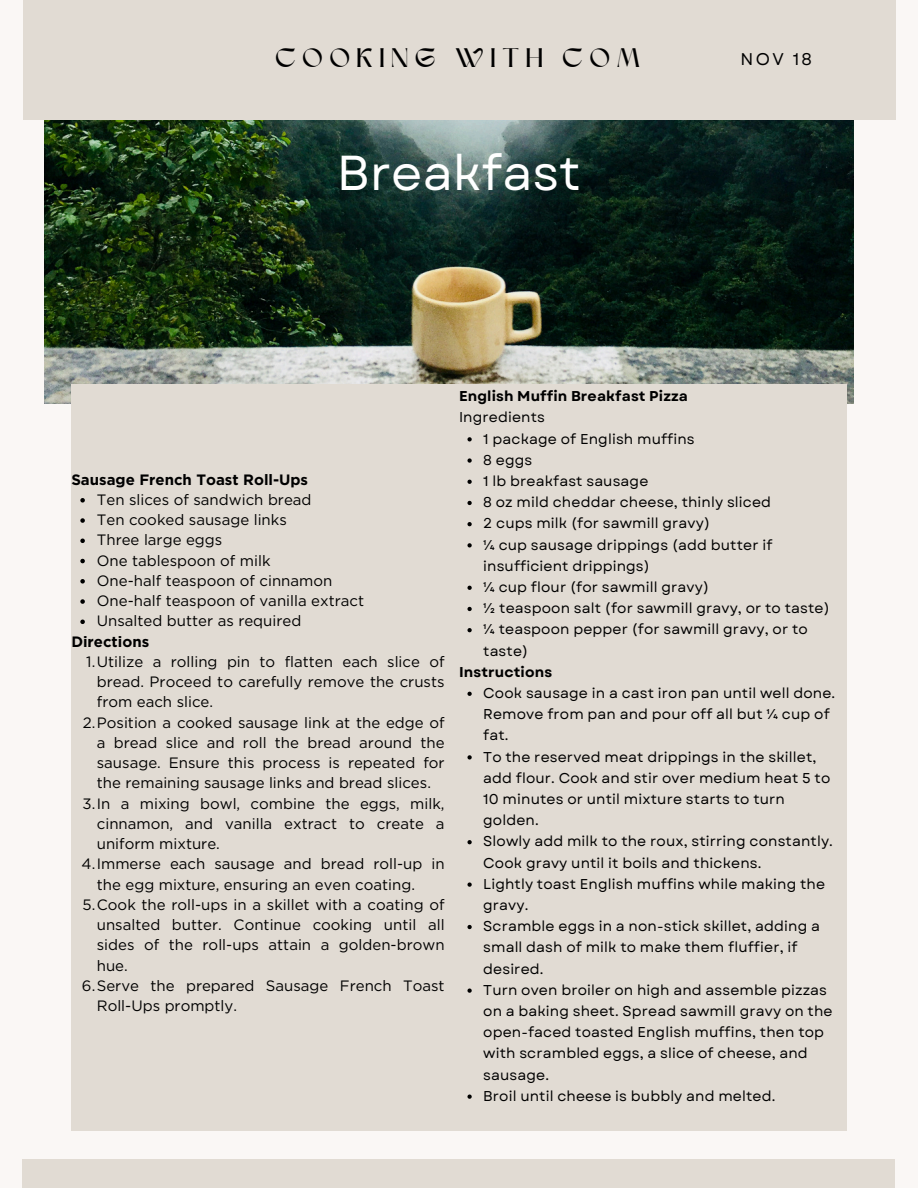
<style>
.page{position:relative;width:918px;height:1188px;background:#faf7f5}
.page>*{position:absolute;margin:0;border:0;box-sizing:border-box;transform-origin:0 0}
.t1{font:49.05px "Garet";color:#fff}
.t2{font:26.85px "SEGO";letter-spacing:.225em;color:#000}
.t3{font:16.95px "Garet";color:#000}
.t4{font:15px/20.2px "Gotham";color:#000;text-align:justify}
.t5{font:700 15px "Gotham";color:#000}
.t6{font:14.25px/21.1px "Garet";letter-spacing:.01em;color:#000}
.t7{font:700 14.25px "Garet";letter-spacing:.01em;color:#000}
</style>
<div class="page">
<img style="left:45px;top:120px;width:809px;height:284px">
<div style="left:23px;top:0;width:872px;height:120px;background:#e1dbd3"></div>
<div style="left:23px;top:1159px;width:872px;height:29px;background:#e1dbd3"></div>
<div style="left:71px;top:384px;width:776px;height:747px;background:#e1dbd3"></div>
<svg style="left:467px;top:437px;width:5px;height:4px"></svg>
<svg style="left:467px;top:458px;width:5px;height:5px"></svg>
<svg style="left:467px;top:480px;width:5px;height:4px"></svg>
<svg style="left:467px;top:501px;width:5px;height:4px"></svg>
<svg style="left:467px;top:522px;width:5px;height:4px"></svg>
<svg style="left:467px;top:543px;width:5px;height:4px"></svg>
<svg style="left:467px;top:586px;width:5px;height:4px"></svg>
<svg style="left:467px;top:607px;width:5px;height:4px"></svg>
<svg style="left:467px;top:628px;width:5px;height:4px"></svg>
<svg style="left:467px;top:692px;width:5px;height:4px"></svg>
<svg style="left:467px;top:755px;width:5px;height:5px"></svg>
<svg style="left:467px;top:840px;width:5px;height:4px"></svg>
<svg style="left:467px;top:882px;width:5px;height:5px"></svg>
<svg style="left:467px;top:925px;width:5px;height:4px"></svg>
<svg style="left:467px;top:989px;width:5px;height:4px"></svg>
<svg style="left:467px;top:1095px;width:5px;height:4px"></svg>
<svg style="left:80px;top:498px;width:5px;height:5px"></svg>
<svg style="left:80px;top:518px;width:5px;height:5px"></svg>
<svg style="left:80px;top:539px;width:5px;height:4px"></svg>
<svg style="left:80px;top:559px;width:5px;height:4px"></svg>
<svg style="left:80px;top:579px;width:5px;height:5px"></svg>
<svg style="left:80px;top:599px;width:5px;height:5px"></svg>
<svg style="left:80px;top:620px;width:5px;height:4px"></svg>
<p class="t2" style="left:276px;top:47px;width:367px">COOKING WITH COM</p>
<h1 class="t1" style="left:337px;top:138px;width:246px">Breakfast</h1>
<h4 class="t3" style="left:741px;top:47px;width:73px">NOV 18</h4>
<p class="t5" style="left:71px;top:470px;width:238px">Sausage French Toast Roll-Ups</p>
<p class="t4" style="left:97px;top:489px;width:216px">Ten slices of sandwich bread</p>
<p class="t4" style="left:97px;top:510px;width:192px">Ten cooked sausage links</p>
<p class="t4" style="left:97px;top:530px;width:127px">Three large eggs</p>
<p class="t4" style="left:97px;top:550px;width:175px">One tablespoon of milk</p>
<p class="t4" style="left:97px;top:570px;width:237px">One-half teaspoon of cinnamon</p>
<p class="t4" style="left:97px;top:591px;width:269px">One-half teaspoon of vanilla extract</p>
<h4 class="t4" style="left:97px;top:611px;width:206px">Unsalted butter as required</h4>
<p class="t5" style="left:71px;top:632px;width:79px">Directions</p>
<p class="t4" style="left:97px;top:651px;width:349px;text-indent:-11px">1.Utilize a rolling pin to flatten each slice of bread. Proceed to carefully remove the crusts from each slice.</p>
<p class="t4" style="left:97px;top:712px;width:349px;text-indent:-14px">2.Position a cooked sausage link at the edge of a bread slice and roll the bread around the sausage. Ensure this process is repeated for the remaining sausage links and bread slices.</p>
<p class="t4" style="left:97px;top:793px;width:349px;text-indent:-14px">3.In a mixing bowl, combine the eggs, milk, cinnamon, and vanilla extract to create a uniform mixture.</p>
<p class="t4" style="left:97px;top:854px;width:349px;text-indent:-15px">4.Immerse each sausage and bread roll-up in the egg mixture, ensuring an even coating.</p>
<p class="t4" style="left:97px;top:894px;width:349px;text-indent:-14px">5.Cook the roll-ups in a skillet with a coating of unsalted butter. Continue cooking until all sides of the roll-ups attain a golden-brown hue.</p>
<p class="t4" style="left:97px;top:975px;width:349px;text-indent:-15px">6.Serve the prepared Sausage French Toast<br>Roll-Ups promptly.</p>
<p class="t7" style="left:459px;top:386px;width:230px">English Muffin Breakfast Pizza</p>
<p class="t6" style="left:459px;top:407px;width:88px">Ingredients</p>
<p class="t6" style="left:483px;top:428px;width:213px">1 package of English muffins</p>
<p class="t6" style="left:483px;top:449px;width:51px">8 eggs</p>
<p class="t6" style="left:483px;top:471px;width:167px">1 lb breakfast sausage</p>
<p class="t6" style="left:483px;top:492px;width:289px">8 oz mild cheddar cheese, thinly sliced</p>
<p class="t6" style="left:483px;top:513px;width:228px">2 cups milk (for sawmill gravy)</p>
<h4 class="t6" style="left:483px;top:534px;width:291px">¼ cup sausage drippings (add butter if insufficient drippings)</h4>
<p class="t6" style="left:483px;top:577px;width:227px">¼ cup flour (for sawmill gravy)</p>
<p class="t6" style="left:483px;top:598px;width:348px">½ teaspoon salt (for sawmill gravy, or to taste)</p>
<p class="t6" style="left:483px;top:619px;width:326px">¼ teaspoon pepper (for sawmill gravy, or to taste)</p>
<p class="t7" style="left:459px;top:662px;width:95px">Instructions</p>
<p class="t6" style="left:483px;top:683px;width:354px">Cook sausage in a cast iron pan until well done.<br>Remove from pan and pour off all but ¼ cup of fat.</p>
<p class="t6" style="left:483px;top:746px;width:349px">To the reserved meat drippings in the skillet, add flour. Cook and stir over medium heat 5 to 10 minutes or until mixture starts to turn golden.</p>
<p class="t6" style="left:483px;top:831px;width:351px">Slowly add milk to the roux, stirring constantly.<br>Cook gravy until it boils and thickens.</p>
<p class="t6" style="left:483px;top:873px;width:343px">Lightly toast English muffins while making the gravy.</p>
<p class="t6" style="left:483px;top:916px;width:338px">Scramble eggs in a non-stick skillet, adding a small dash of milk to make them fluffier, if desired.</p>
<p class="t6" style="left:483px;top:979px;width:351px">Turn oven broiler on high and assemble pizzas on a baking sheet. Spread sawmill gravy on the open-faced toasted English muffins, then top with scrambled eggs, a slice of cheese, and sausage.</p>
<p class="t6" style="left:483px;top:1085px;width:294px">Broil until cheese is bubbly and melted.</p>
</div>
